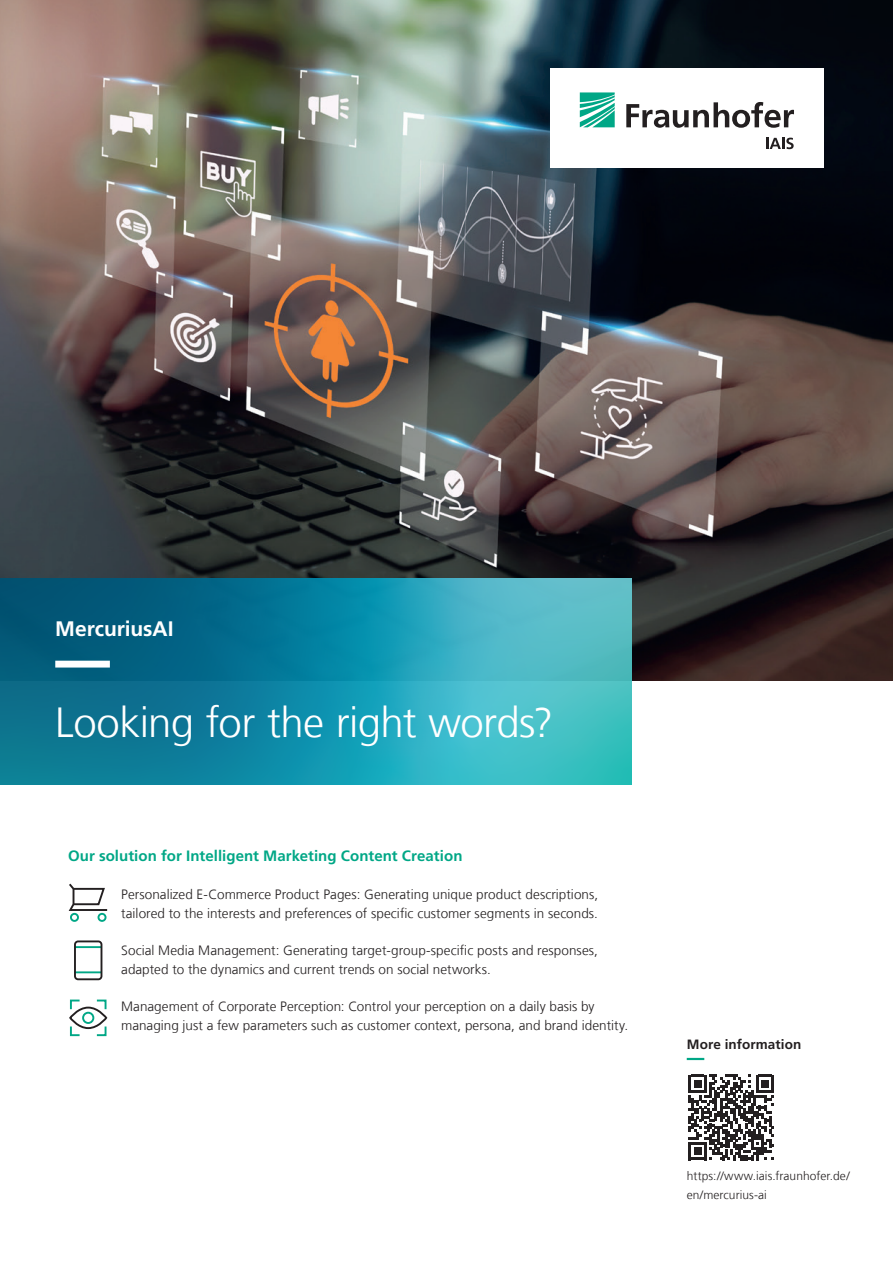
<style>
.page{position:relative;width:893px;height:1263px;background:#fff}
.page>*{position:absolute;margin:0;border:0;box-sizing:border-box;transform-origin:0 0}
.t1{font:300 42px "Frutiger LT Com";letter-spacing:-.015em;color:#fff}
.t2{font:700 21px "Frutiger LT Com";letter-spacing:-.005em;color:#fff}
.t3{font:700 15px "Frutiger LT Com";letter-spacing:.005em;color:#00a786}
.t4{font:300 13.5px/18.8px "Frutiger LT Com";letter-spacing:.005em;color:#231f20}
.t5{font:700 13.5px "Frutiger LT Com";letter-spacing:.005em;color:#231f20}
.t6{font:300 12px/18.8px "Frutiger LT Com";letter-spacing:.005em;color:#231f20}
</style>
<div class="page">
<div style="left:70px;top:913px;width:9px;height:9px;border:2px solid #00a786;border-radius:50%"></div>
<div style="left:98px;top:913px;width:9px;height:9px;border:2px solid #00a786;border-radius:50%"></div>
<svg style="left:68px;top:883px;width:40px;height:28px"></svg>
<hr style="left:75px;top:946px;width:26px;height:2px;background:#00a786">
<hr style="left:75px;top:971px;width:26px;height:2px;background:#00a786">
<div style="left:74px;top:940px;width:28px;height:40px;border:2px solid #231f20;border-radius:3px"></div>
<svg style="left:70px;top:999px;width:10px;height:11px"></svg>
<svg style="left:96px;top:999px;width:11px;height:11px"></svg>
<svg style="left:70px;top:1025px;width:11px;height:12px"></svg>
<svg style="left:96px;top:1025px;width:11px;height:12px"></svg>
<div style="left:69px;top:1007px;width:38px;height:22px;border:2px solid #231f20;border-radius:50%"></div>
<div style="left:82px;top:1012px;width:12px;height:12px;border:2px solid #00a786;border-radius:50%"></div>
<img style="left:0;top:0;width:893px;height:681px">
<div style="left:550px;top:68px;width:273px;height:99px;background:#fff"></div>
<svg style="left:580px;top:92px;width:35px;height:35px"></svg>
<svg style="left:626px;top:102px;width:168px;height:26px"></svg>
<svg style="left:766px;top:138px;width:28px;height:11px"></svg>
<svg style="left:0;top:579px;width:631px;height:206px;background:#1f90a7"></svg>
<svg style="left:55px;top:661px;width:539px;height:6px;background:#349ab1"></svg>
<svg style="left:687px;top:1058px;width:18px;height:2px"></svg>
<svg style="left:689px;top:1074px;width:85px;height:86px"></svg>
<h2 class="t2" style="left:55px;top:616px;width:120px">MercuriusAI</h2>
<h1 class="t1" style="left:55px;top:698px;width:500px">Looking for the right words?</h1>
<p class="t3" style="left:68px;top:847px;width:396px">Our solution for Intelligent Marketing Content Creation</p>
<p class="t4" style="left:121px;top:885px;width:478px">Personalized E-Commerce Product Pages: Generating unique product descriptions, tailored to the interests and preferences of specific customer segments in seconds.</p>
<p class="t4" style="left:121px;top:941px;width:478px">Social Media Management: Generating target-group-specific posts and responses, adapted to the dynamics and current trends on social networks.</p>
<p class="t4" style="left:121px;top:997px;width:509px">Management of Corporate Perception: Control your perception on a daily basis by managing just a few parameters such as customer context, persona, and brand identity.</p>
<p class="t5" style="left:687px;top:1036px;width:116px">More information</p>
<p class="t6" style="left:687px;top:1167px;width:164px">https://www.iais.fraunhofer.de/ en/mercurius-ai</p>
</div>
